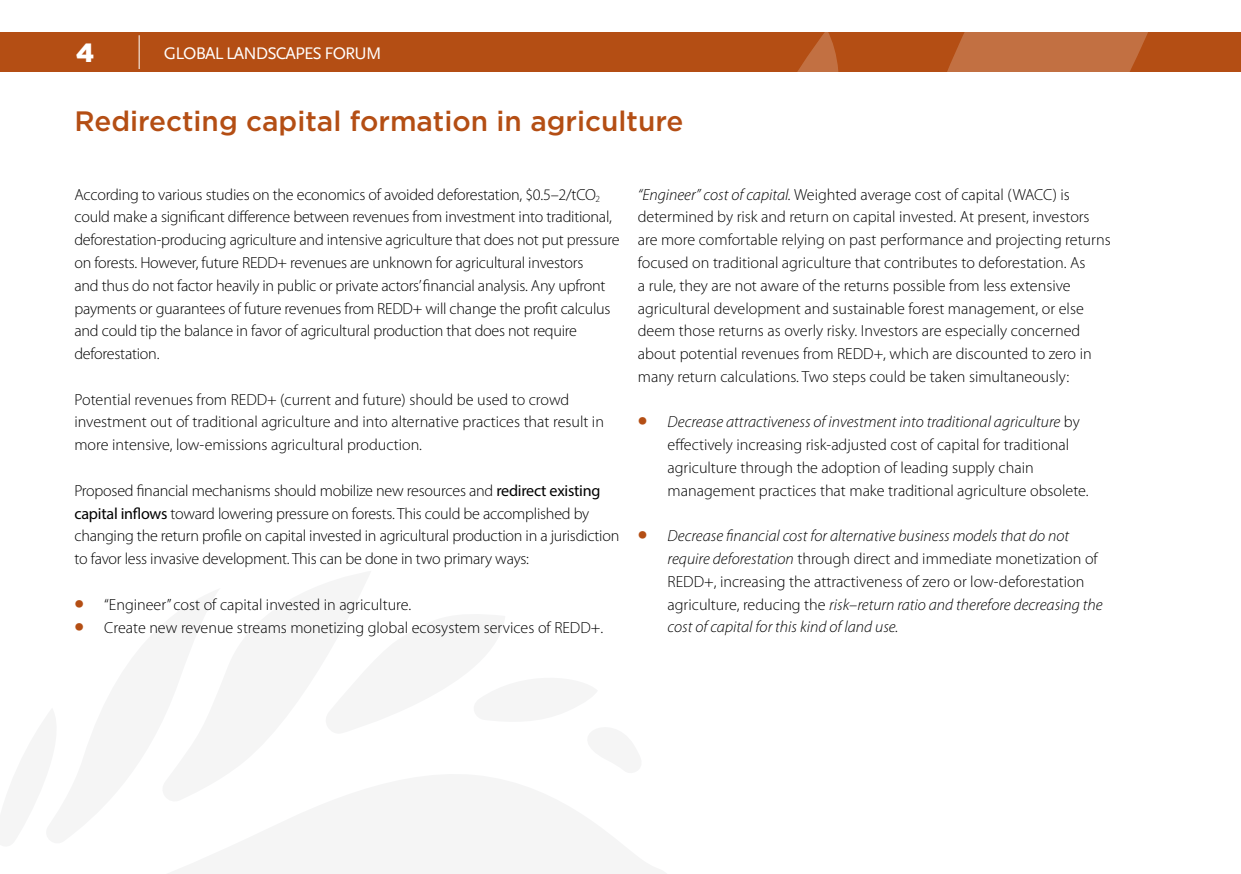
<style>
.page{position:relative;width:1241px;height:874px;background:#fff}
.page>*{position:absolute;margin:0;border:0;box-sizing:border-box;transform-origin:0 0}
.t1{font:500 28px "Gotham";color:#b44e14}
.t2{font:900 26.25px "Gotham";color:#fff}
.t3{font:17.5px "Scala Sans Pro";letter-spacing:-.05em;color:#fff}
.t4{font:300 16.1px/22.8px "Myriad Pro";letter-spacing:-.005em;color:#000}
.t5{font:italic 300 16.1px/22.8px "Myriad Pro";color:#000}
.s1{font-weight:400}
.s2{color:#b44e14}
.s3{font-style:italic}
.s4{font-style:normal}
</style>
<div class="page">
<hr style="left:1240px;top:0;width:1px;height:873px;background:#f5e4d8">
<hr style="left:1240px;top:32px;width:1px;height:40px;background:#b44e14">
<div style="left:0;top:32px;width:1240px;height:40px;background:#b44e14"></div>
<hr style="left:139px;top:35px;width:1px;height:34px;background:#fff">
<svg style="left:797px;top:32px;width:351px;height:40px"></svg>
<h2 class="t2" style="left:76px;top:34px;width:20px">4</h2>
<p class="t3" style="left:164px;top:43px;width:219px">GLOBAL LANDSCAPES FORUM</p>
<h1 class="t1" style="left:74px;top:103px;width:610px">Redirecting capital formation in agriculture</h1>
<p class="t4" style="left:74px;top:183px;width:546px">According to various studies on the economics of avoided deforestation, $0.5–2/tCO<sub>2 </sub>could make a significant difference between revenues from investment into traditional, deforestation-producing agriculture and intensive agriculture that does not put pressure on forests. However, future REDD+ revenues are unknown for agricultural investors<br>and thus do not factor heavily in public or private actors’ financial analysis. Any upfront payments or guarantees of future revenues from REDD+ will change the profit calculus and could tip the balance in favor of agricultural production that does not require deforestation.</p>
<p class="t4" style="left:74px;top:388px;width:531px">Potential revenues from REDD+ (current and future) should be used to crowd investment out of traditional agriculture and into alternative practices that result in more intensive, low-emissions agricultural production.</p>
<p class="t4" style="left:74px;top:479px;width:546px">Proposed financial mechanisms should mobilize new resources and <span class="s1">redirect existing capital inflows</span> toward lowering pressure on forests. This could be accomplished by changing the return profile on capital invested in agricultural production in a jurisdiction to favor less invasive development. This can be done in two primary ways:</p>
<p class="t4" style="left:74px;top:593px;width:338px"><span class="s2">•</span> “Engineer” cost of capital invested in agriculture.</p>
<p class="t4" style="left:74px;top:616px;width:530px"><span class="s2">•</span> Create new revenue streams monetizing global ecosystem services of REDD+.</p>
<p class="t4" style="left:637px;top:183px;width:474px"><span class="s3">“Engineer” cost of capital.</span> Weighted average cost of capital (WACC) is determined by risk and return on capital invested. At present, investors are more comfortable relying on past performance and projecting returns focused on traditional agriculture that contributes to deforestation. As<br>a rule, they are not aware of the returns possible from less extensive agricultural development and sustainable forest management, or else deem those returns as overly risky. Investors are especially concerned about potential revenues from REDD+, which are discounted to zero in many return calculations. Two steps could be taken simultaneously:</p>
<p class="t4" style="left:667px;top:411px;width:422px;text-indent:-30px"><span class="s2">•</span> <span class="s3">Decrease attractiveness of investment into traditional agriculture</span> by effectively increasing risk-adjusted cost of capital for traditional agriculture through the adoption of leading supply chain management practices that make traditional agriculture obsolete.</p>
<p class="t5" style="left:667px;top:524px;width:436px;text-indent:-30px"><span class="s2">•</span> Decrease financial cost for alternative business models that do not require deforestation <span class="s4">through direct and immediate monetization of REDD+, increasing the attractiveness of zero or low-deforestation agriculture, reducing the</span> risk–return ratio and therefore decreasing the cost of capital for this kind of land use.</p>
</div>
